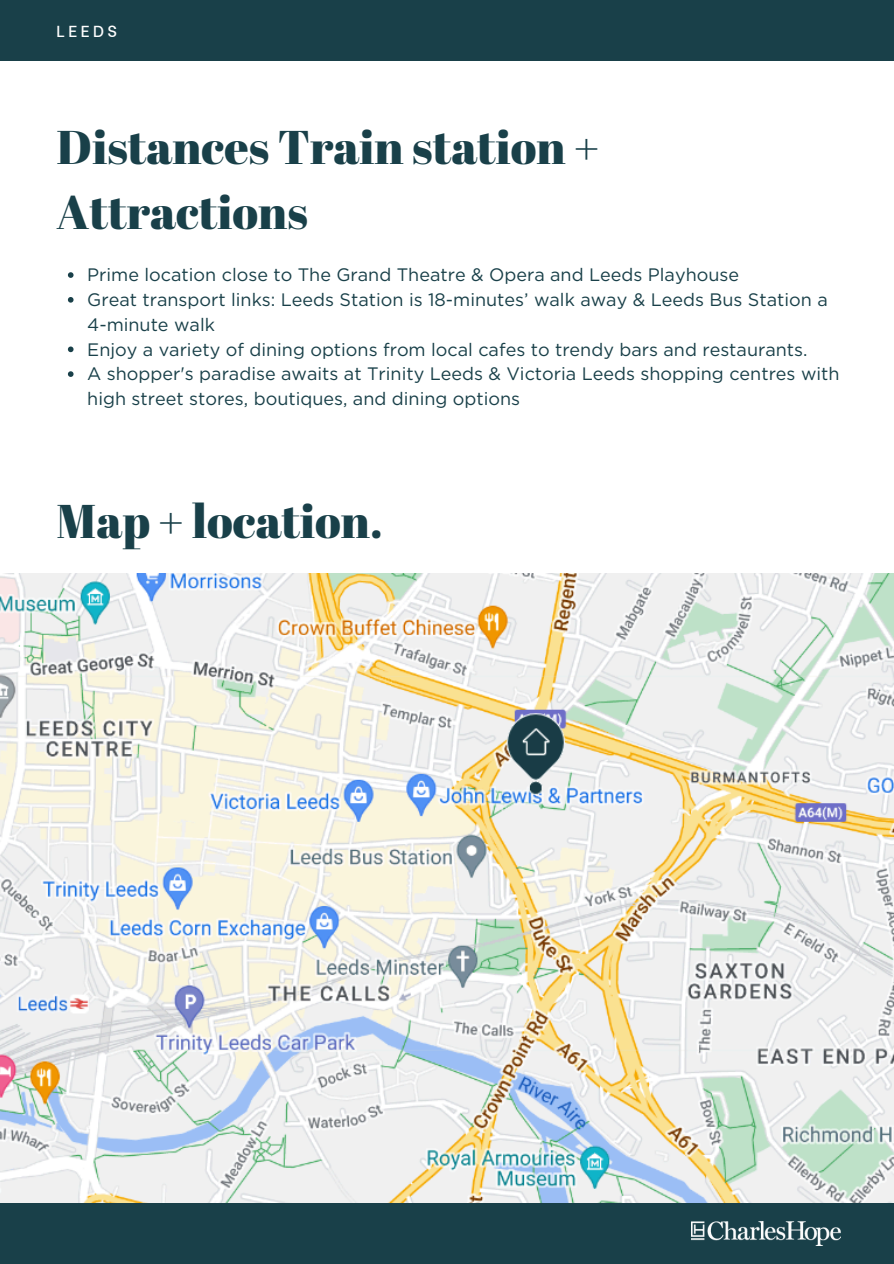
<style>
.page{position:relative;width:894px;height:1264px;background:#fff}
.page>*{position:absolute;margin:0;border:0;box-sizing:border-box;transform-origin:0 0}
.t1{font:47.25px/65.2px "Abril Fatface";color:#194049}
.t2{font:18px/24.8px "Gotham";color:#194049}
.t3{font:500 15.9px "Be Vietnam";letter-spacing:.21em;color:#fff}
</style>
<div class="page">
<img style="left:0;top:574px;width:893px;height:628px">
<div style="left:0;top:1203px;width:893px;height:60px;background:#194049"></div>
<div style="left:0;top:0;width:893px;height:60px;background:#194049"></div>
<img style="left:691px;top:1221px;width:148px;height:24px">
<svg style="left:68px;top:272px;width:5px;height:6px"></svg>
<svg style="left:68px;top:297px;width:5px;height:5px"></svg>
<svg style="left:68px;top:346px;width:5px;height:6px"></svg>
<svg style="left:68px;top:371px;width:5px;height:6px"></svg>
<p class="t3" style="left:57px;top:18px;width:62px">LEEDS</p>
<h1 class="t1" style="left:57px;top:113px;width:544px">Distances Train station +<br>Attractions</h1>
<p class="t2" style="left:87px;top:262px;width:653px">Prime location close to The Grand Theatre &amp; Opera and Leeds Playhouse</p>
<p class="t2" style="left:87px;top:287px;width:741px">Great transport links: Leeds Station is 18-minutes’ walk away &amp; Leeds Bus Station a<br>4-minute walk</p>
<p class="t2" style="left:87px;top:337px;width:721px">Enjoy a variety of dining options from local cafes to trendy bars and restaurants.</p>
<h1 class="t2" style="left:87px;top:361px;width:753px">A shopper's paradise awaits at Trinity Leeds &amp; Victoria Leeds shopping centres with high street stores, boutiques, and dining options</h1>
<p class="t1" style="left:57px;top:487px;width:327px">Map + location.</p>
</div>
